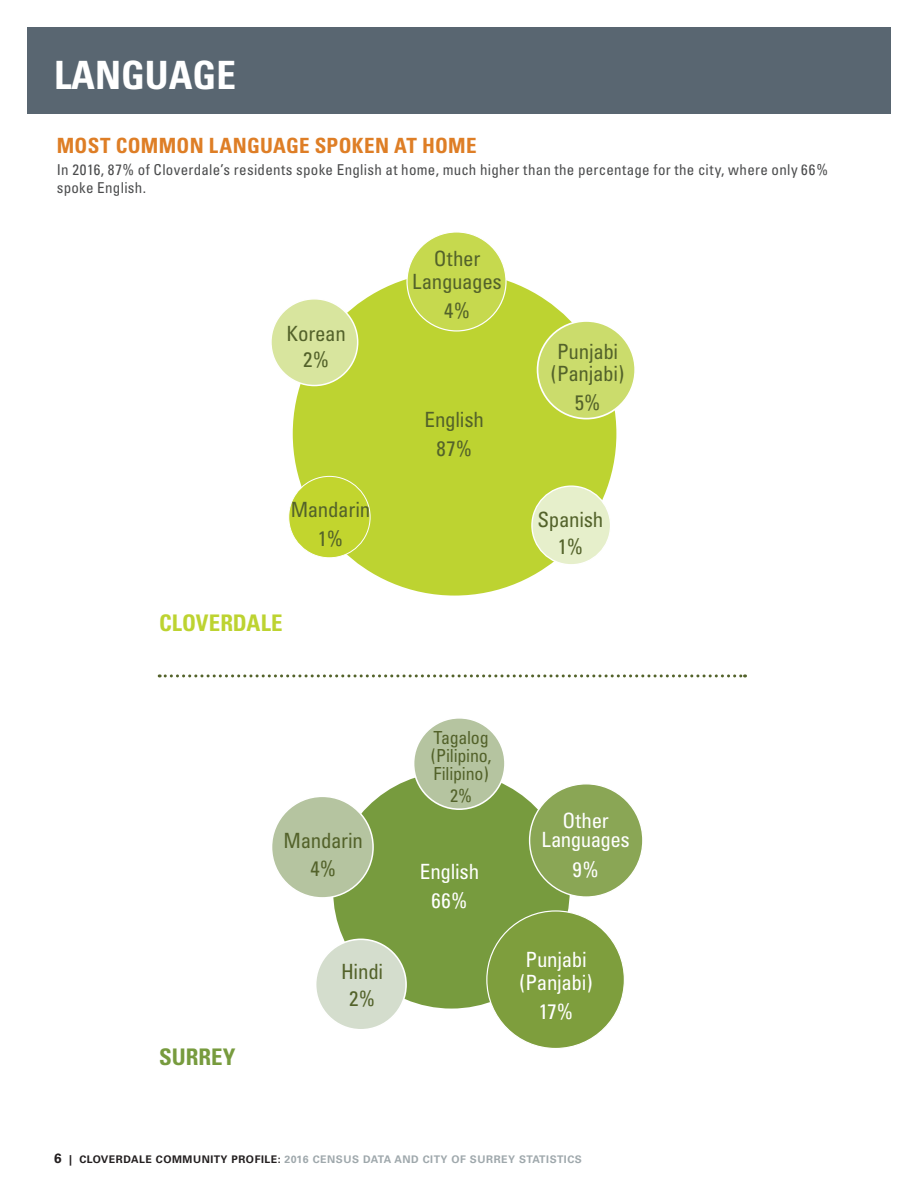
<style>
.page{position:relative;width:918px;height:1188px;background:#fff}
.page>*{position:absolute;margin:0;border:0;box-sizing:border-box;transform-origin:0 0}
.t1{font:700 condensed 39px "Univers";color:#fff}
.t2{font:700 condensed 22.8px "Univers";color:#bdd331}
.t3{font:700 condensed 22.8px "Univers";letter-spacing:-.005em;color:#779b3e}
.t4{font:condensed 21px/26.8px "Univers";letter-spacing:-.015em;color:#53622a;text-align:center}
.t5{font:condensed 21px/29.2px "Univers";letter-spacing:-.015em;color:#fff;text-align:center}
.t6{font:700 condensed 21px "Univers";letter-spacing:.015em;color:#de7e26}
.t7{font:condensed 18px/18px "Univers";letter-spacing:-.01em;color:#53622a}
.t8{font:condensed 15px/18px "Univers";letter-spacing:.02em;color:#4b4c4d}
.t9{font:700 10.5px "Univers";letter-spacing:.05em;color:#9fa8ac}
.s1{font-size:13.5px;color:#231f20}
.s2{color:#231f20}
</style>
<div class="page">
<div style="left:27px;top:27px;width:864px;height:86px;background:#596671"></div>
<svg style="left:159px;top:674px;width:587px;height:3px"></svg>
<div style="left:293px;top:272px;width:323px;height:324px;background:#bdd331;border-radius:50%"></div>
<div style="left:289px;top:476px;width:81px;height:82px;background:#c2d52e;border-radius:50%"></div>
<div style="left:288px;top:476px;width:82px;height:82px;border:1px solid #fff;border-radius:50%"></div>
<div style="left:532px;top:486px;width:79px;height:79px;background:#e6efcb;border-radius:50%"></div>
<div style="left:531px;top:485px;width:80px;height:80px;border:1px solid #fff;border-radius:50%"></div>
<div style="left:271px;top:299px;width:87px;height:87px;background:#d8e59e;border-radius:50%"></div>
<div style="left:538px;top:321px;width:97px;height:98px;background:#cbdc6c;border-radius:50%"></div>
<div style="left:537px;top:320px;width:99px;height:99px;border:2px solid #fff;border-radius:50%"></div>
<div style="left:407px;top:232px;width:99px;height:99px;background:#c6d94e;border-radius:50%"></div>
<div style="left:333px;top:772px;width:237px;height:237px;background:#779b3e;border-radius:50%"></div>
<div style="left:316px;top:939px;width:90px;height:91px;background:#d4ddcd;border-radius:50%"></div>
<div style="left:315px;top:939px;width:92px;height:92px;border:2px solid #fff;border-radius:50%"></div>
<div style="left:487px;top:911px;width:137px;height:137px;background:#7e9e3d;border-radius:50%"></div>
<div style="left:530px;top:784px;width:113px;height:113px;background:#8aa655;border-radius:50%"></div>
<div style="left:272px;top:796px;width:101px;height:102px;background:#b5c4a0;border-radius:50%"></div>
<div style="left:414px;top:718px;width:91px;height:91px;background:#b5c4a0;border-radius:50%"></div>
<div style="left:413px;top:717px;width:93px;height:93px;border:2px solid #fff;border-radius:50%"></div>
<h1 class="t1" style="left:54px;top:51px;width:183px">LANGUAGE</h1>
<h3 class="t6" style="left:57px;top:132px;width:421px">MOST COMMON LANGUAGE SPOKEN AT HOME</h3>
<p class="t8" style="left:57px;top:161px;width:773px">In 2016, 87% of Cloverdale’s residents spoke English at home, much higher than the percentage for the city, where only 66% spoke English.</p>
<h3 class="t4" style="left:287px;top:319px;width:61px">Korean<br>2%</h3>
<h3 class="t4" style="left:412px;top:247px;width:91px;line-height:22.5px">Other<br>Languages</h3>
<h3 class="t4" style="left:444px;top:297px;width:27px">4%</h3>
<h3 class="t4" style="left:425px;top:404px;width:61px;line-height:29.2px">English<br>87%</h3>
<h3 class="t4" style="left:551px;top:340px;width:75px;line-height:22.5px;text-align:left">Punjabi (Panjabi)</h3>
<h3 class="t4" style="left:575px;top:389px;width:27px">5%</h3>
<h3 class="t4" style="left:291px;top:494px;width:81px;line-height:29.2px">Mandarin<br>1%</h3>
<h3 class="t4" style="left:537px;top:506px;width:67px">Spanish<br>1%</h3>
<h2 class="t2" style="left:159px;top:609px;width:125px">CLOVERDALE</h2>
<p class="t7" style="left:431px;top:728px;width:62px">Tagalog (Pilipino,<br>Filipino)</p>
<p class="t7" style="left:450px;top:786px;width:24px">2%</p>
<h2 class="t3" style="left:159px;top:1043px;width:78px">SURREY</h2>
<h3 class="t4" style="left:284px;top:827px;width:81px;line-height:27.9px">Mandarin<br>4%</h3>
<h3 class="t4" style="left:341px;top:958px;width:44px">Hindi<br>2%</h3>
<h3 class="t5" style="left:420px;top:857px;width:61px">English<br>66%</h3>
<h3 class="t5" style="left:542px;top:810px;width:90px;line-height:19.5px">Other<br>Languages</h3>
<h3 class="t5" style="left:572px;top:854px;width:28px">9%</h3>
<h3 class="t5" style="left:519px;top:948px;width:75px;line-height:22.5px;text-align:left">Punjabi (Panjabi)</h3>
<h3 class="t5" style="left:539px;top:997px;width:36px">17%</h3>
<p class="t9" style="left:54px;top:1153px;width:529px"><span class="s1">6</span> <span class="s2">| CLOVERDALE COMMUNITY PROFILE:</span> 2016 CENSUS DATA AND CITY OF SURREY STATISTICS</p>
</div>
